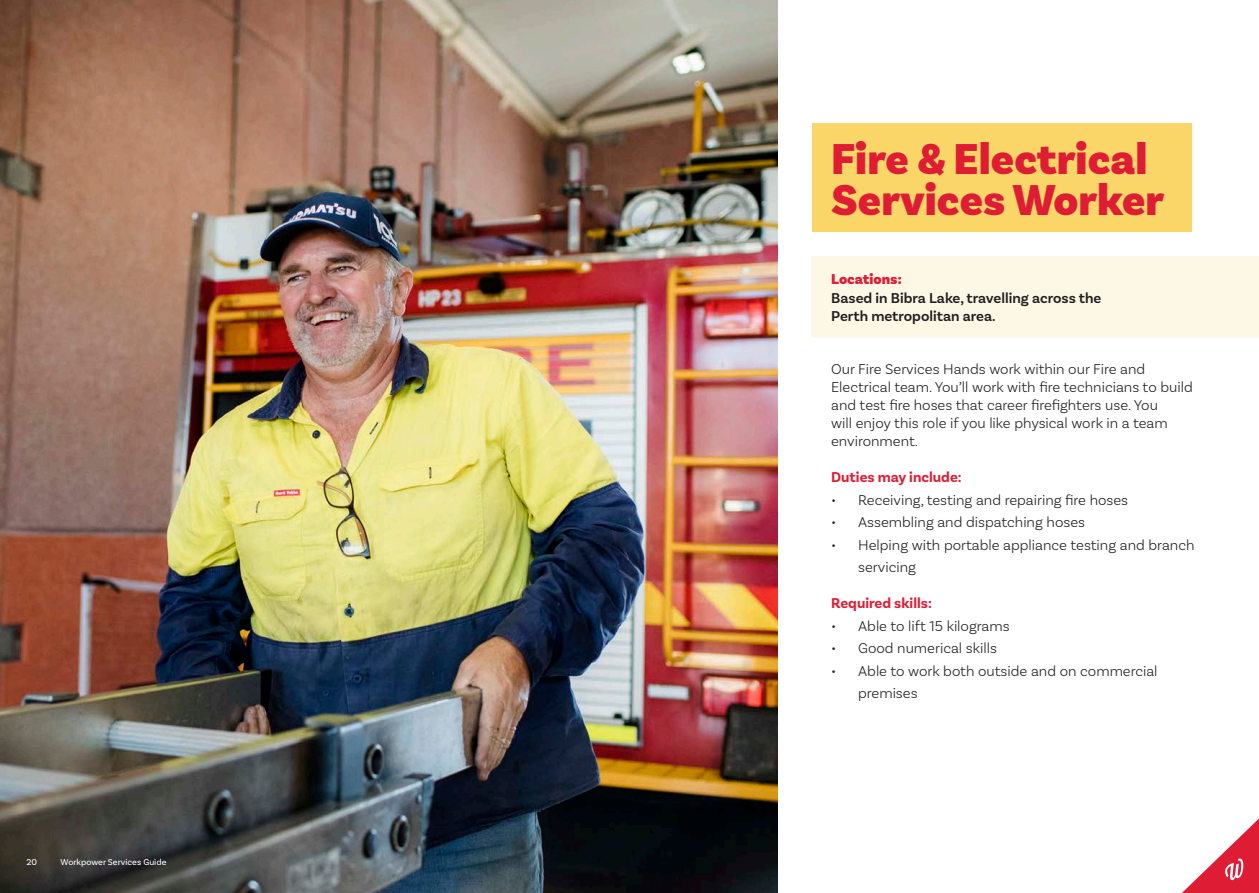
<style>
.page{position:relative;width:1259px;height:893px;background:#fff}
.page>*{position:absolute;margin:0;border:0;box-sizing:border-box;transform-origin:0 0}
.YELLOW_HEADER{font:900 45.3px/40.5px "Basic Sans";color:#de1d34}
.BODY_TEXT{font:300 15px/18px "Basic Sans";color:#231f20}
.BODY_TEXT-2{font:600 15px/19.5px "Basic Sans";color:#231f20}
.BODY_TEXT-3{font:700 15px "Basic Sans";color:#de1d34}
.t1{font:9px "Basic Sans";color:#fff}
.s1{font-weight:900;color:#de1d34}
</style>
<div class="page">
<div style="left:812px;top:124px;width:379px;height:108px;background:#fad668"></div>
<img style="left:0;top:0;width:777px;height:893px">
<div style="left:812px;top:256px;width:447px;height:82px;background:#fdf8e6"></div>
<svg style="left:1182px;top:818px;width:77px;height:75px"></svg>
<p class="t1" style="left:26px;top:857px;width:12px">20</p>
<p class="t1" style="left:60px;top:857px;width:107px">Workpower Services Guide</p>
<p class="YELLOW_HEADER" style="left:831px;top:140px;width:334px">Fire &amp; Electrical<br>Services Worker</p>
<p class="BODY_TEXT-2" style="left:831px;top:269px;width:272px"><span class="s1">Locations:<br></span>Based in Bibra Lake, travelling across the</p>
<p class="BODY_TEXT-2" style="left:831px;top:306px;width:166px">Perth metropolitan area.</p>
<p class="BODY_TEXT" style="left:831px;top:360px;width:363px">Our Fire Services Hands work within our Fire and Electrical team. You’ll work with fire technicians to build and test fire hoses that career firefighters use. You<br>will enjoy this role if you like physical work in a team environment.</p>
<p class="BODY_TEXT-3" style="left:831px;top:468px;width:132px">Duties may include:</p>
<p class="BODY_TEXT" style="left:831px;top:490px;width:298px">• Receiving, testing and repairing fire hoses</p>
<p class="BODY_TEXT" style="left:831px;top:513px;width:255px">• Assembling and dispatching hoses</p>
<p class="BODY_TEXT" style="left:858px;top:533px;width:338px;line-height:22.5px;text-indent:-27px">• Helping with portable appliance testing and branch servicing</p>
<p class="BODY_TEXT-3" style="left:831px;top:594px;width:102px">Required skills:</p>
<p class="BODY_TEXT" style="left:831px;top:616px;width:180px">• Able to lift 15 kilograms</p>
<p class="BODY_TEXT" style="left:831px;top:639px;width:167px">• Good numerical skills</p>
<p class="BODY_TEXT" style="left:858px;top:659px;width:301px;line-height:22.5px;text-indent:-27px">• Able to work both outside and on commercial premises</p>
</div>
